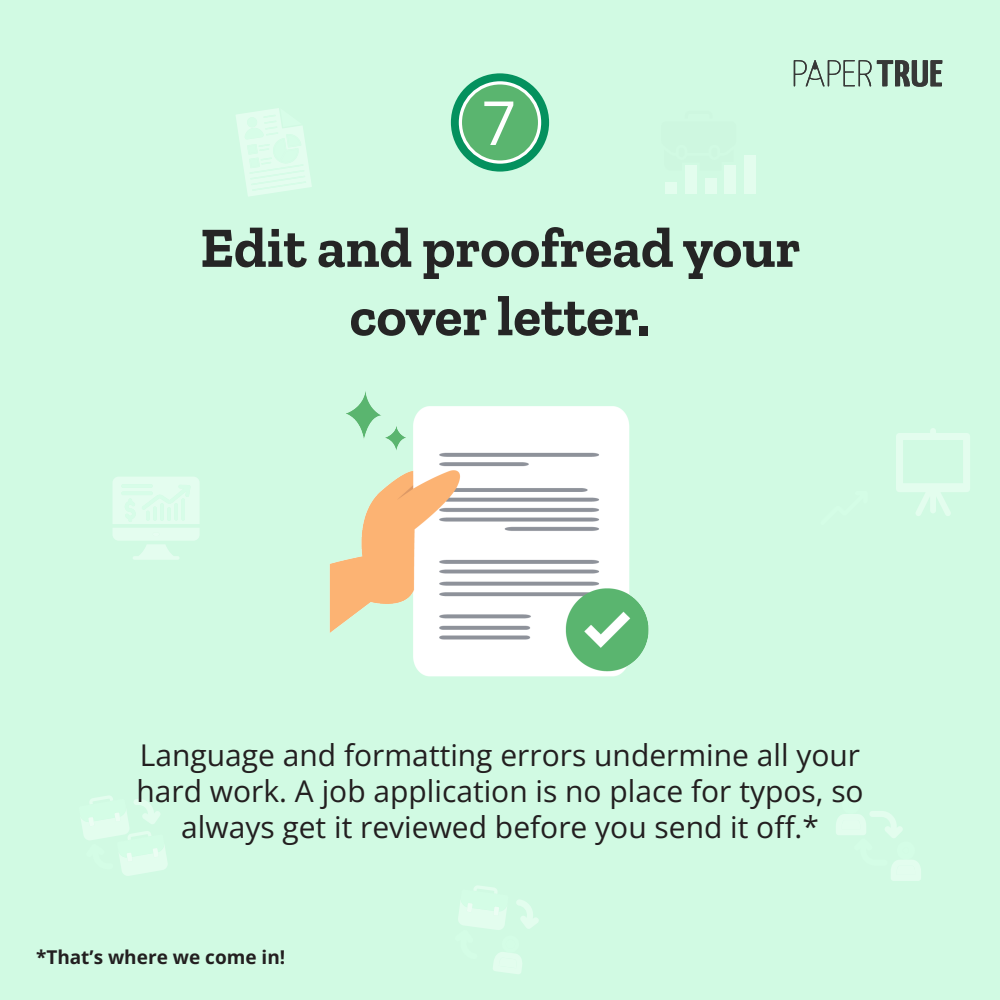
<style>
.page{position:relative;width:1000px;height:1000px;background:#d1fae3}
.page>*{position:absolute;margin:0;border:0;box-sizing:border-box;transform-origin:0 0}
.t1{font:60.9px "Open Sans";color:#fff}
.t2{font:700 57px/68.4px "Zilla Slab";color:#252525;text-align:center}
.t3{font:30px/36px "Open Sans";color:#231f20;text-align:center}
.t4{font:700 19px "Open Sans";color:#231f20}
</style>
<div class="page">
<div style="left:744px;top:156px;width:12px;height:38px;background:#e3fdee"></div>
<div style="left:724px;top:165px;width:12px;height:29px;background:#e3fdee"></div>
<div style="left:705px;top:179px;width:11px;height:15px;background:#e3fdee"></div>
<div style="left:685px;top:165px;width:12px;height:29px;background:#e3fdee"></div>
<div style="left:665px;top:182px;width:12px;height:12px;background:#e3fdee"></div>
<svg style="left:458px;top:885px;width:81px;height:89px"></svg>
<svg style="left:236px;top:108px;width:76px;height:89px"></svg>
<svg style="left:113px;top:477px;width:42px;height:83px"></svg>
<svg style="left:896px;top:428px;width:74px;height:88px"></svg>
<svg style="left:81px;top:796px;width:87px;height:80px"></svg>
<svg style="left:836px;top:811px;width:85px;height:70px"></svg>
<svg style="left:794px;top:60px;width:148px;height:27px"></svg>
<img style="left:155px;top:391px;width:494px;height:286px">
<svg style="left:451px;top:73px;width:98px;height:99px;background:#1d9c6e"></svg>
<div style="left:460px;top:83px;width:80px;height:79px;background:#5ab56f;border-radius:50%"></div>
<div style="left:459px;top:81px;width:82px;height:83px;border:3px solid #fff;border-radius:50%"></div>
<p class="t1" style="left:482px;top:81px;width:36px">7</p>
<p class="t2" style="left:200px;top:214px;width:602px">Edit and proofread your cover letter.</p>
<p class="t3" style="left:136px;top:736px;width:729px">Language and formatting errors undermine all your hard work. A job application is no place for typos, so always get it reviewed before you send it off.*</p>
<p class="t4" style="left:36px;top:944px;width:251px">*That’s where we come in!</p>
</div>
